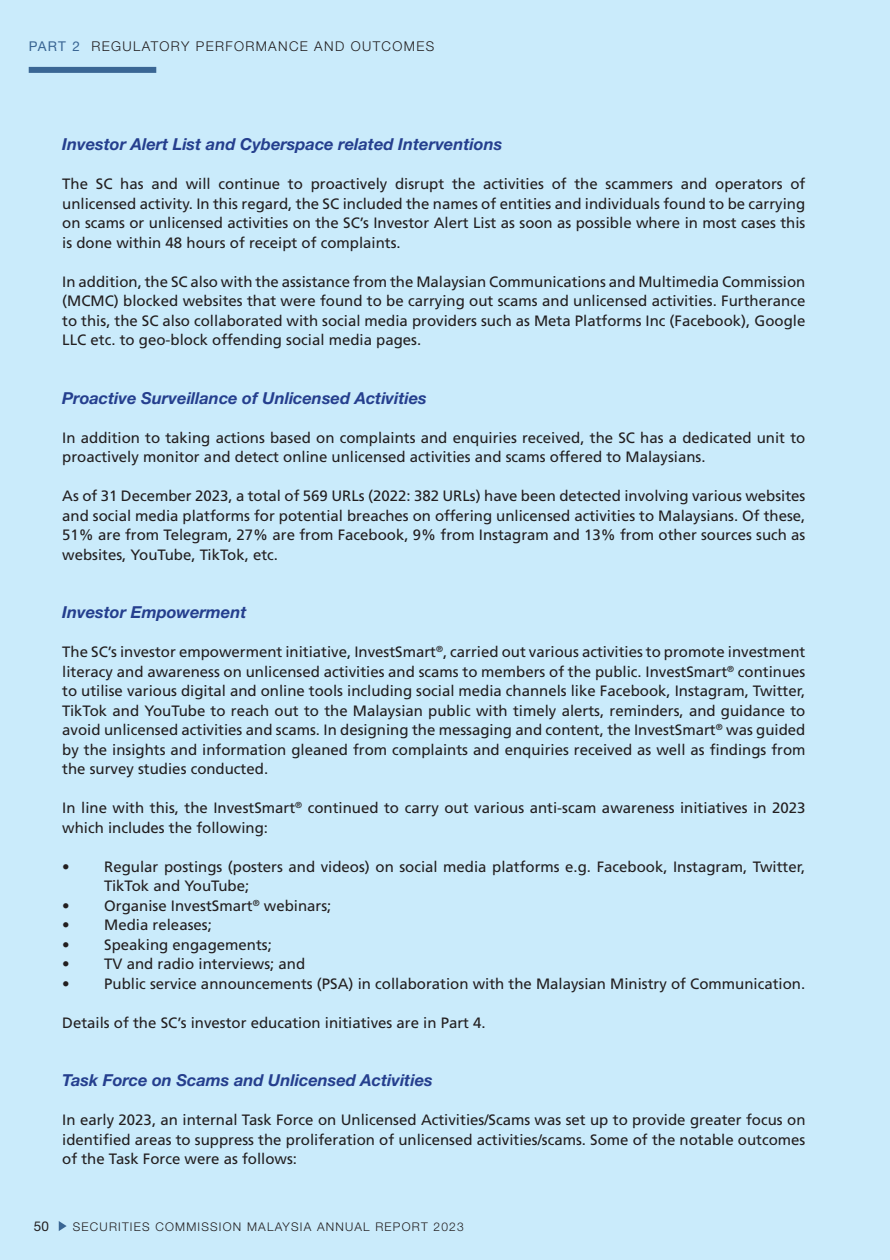
<style>
.page{position:relative;width:890px;height:1260px;background:#caebfb}
.page>*{position:absolute;margin:0;border:0;box-sizing:border-box;transform-origin:0 0}
.t1{font:italic 700 16.5px "Helvetica Neue LT Std";color:#253f8e}
.t2{font:15px/19.5px "Frutiger LT Std";color:#231f20;text-align:justify}
.t3{font:300 13.5px "Helvetica Neue LT Std";letter-spacing:.1em;color:#231f20}
.t4{font:13.5px "Helvetica Neue LT Std";color:#231f20}
.t5{font:300 12px "Helvetica Neue LT Std";letter-spacing:.1em;color:#231f20}
.s1{font-weight:400;color:#3a6694}
</style>
<div class="page">
<svg style="left:59px;top:1221px;width:8px;height:10px"></svg>
<div style="left:29px;top:67px;width:127px;height:6px;background:#3a6694"></div>
<p class="t3" style="left:29px;top:38px;width:407px"><span class="s1">PART 2</span> REGULATORY PERFORMANCE AND OUTCOMES</p>
<p class="t1" style="left:62px;top:134px;width:442px">Investor Alert List and Cyberspace related Interventions</p>
<p class="t2" style="left:62px;top:174px;width:745px">The SC has and will continue to proactively disrupt the activities of the scammers and operators of unlicensed activity. In this regard, the SC included the names of entities and individuals found to be carrying on scams or unlicensed activities on the SC’s Investor Alert List as soon as possible where in most cases this is done within 48 hours of receipt of complaints.</p>
<p class="t2" style="left:62px;top:272px;width:745px">In addition, the SC also with the assistance from the Malaysian Communications and Multimedia Commission (MCMC) blocked websites that were found to be carrying out scams and unlicensed activities. Furtherance to this, the SC also collaborated with social media providers such as Meta Platforms Inc (Facebook), Google LLC etc. to geo-block offending social media pages.</p>
<p class="t1" style="left:62px;top:387px;width:366px">Proactive Surveillance of Unlicensed Activities</p>
<p class="t2" style="left:62px;top:428px;width:745px">In addition to taking actions based on complaints and enquiries received, the SC has a dedicated unit to proactively monitor and detect online unlicensed activities and scams offered to Malaysians.</p>
<p class="t2" style="left:62px;top:486px;width:745px">As of 31 December 2023, a total of 569 URLs (2022: 382 URLs) have been detected involving various websites and social media platforms for potential breaches on offering unlicensed activities to Malaysians. Of these, 51% are from Telegram, 27% are from Facebook, 9% from Instagram and 13% from other sources such as websites, YouTube, TikTok, etc.</p>
<p class="t1" style="left:62px;top:602px;width:186px">Investor Empowerment</p>
<p class="t2" style="left:62px;top:642px;width:745px">The SC’s investor empowerment initiative, InvestSmart<sup>®</sup>, carried out various activities to promote investment literacy and awareness on unlicensed activities and scams to members of the public. InvestSmart<sup>®</sup> continues to utilise various digital and online tools including social media channels like Facebook, Instagram, Twitter, TikTok and YouTube to reach out to the Malaysian public with timely alerts, reminders, and guidance to avoid unlicensed activities and scams. In designing the messaging and content, the InvestSmart<sup>®</sup> was guided by the insights and information gleaned from complaints and enquiries received as well as findings from the survey studies conducted.</p>
<p class="t2" style="left:62px;top:798px;width:745px">In line with this, the InvestSmart<sup>®</sup> continued to carry out various anti-scam awareness initiatives in 2023 which includes the following:</p>
<p class="t2" style="left:104px;top:857px;width:703px;text-indent:-42px">• Regular postings (posters and videos) on social media platforms e.g. Facebook, Instagram, Twitter,<br>TikTok and YouTube;</p>
<p class="t2" style="left:62px;top:896px;width:271px">• Organise InvestSmart<sup>®</sup> webinars;</p>
<p class="t2" style="left:62px;top:915px;width:151px">• Media releases;</p>
<p class="t2" style="left:62px;top:935px;width:211px">• Speaking engagements;</p>
<p class="t2" style="left:62px;top:954px;width:244px">• TV and radio interviews; and</p>
<p class="t2" style="left:62px;top:974px;width:744px">• Public service announcements (PSA) in collaboration with the Malaysian Ministry of Communication.</p>
<p class="t2" style="left:62px;top:1013px;width:425px">Details of the SC’s investor education initiatives are in Part 4.</p>
<p class="t1" style="left:62px;top:1070px;width:372px">Task Force on Scams and Unlicensed Activities</p>
<p class="t2" style="left:62px;top:1110px;width:745px">In early 2023, an internal Task Force on Unlicensed Activities/Scams was set up to provide greater focus on identified areas to suppress the proliferation of unlicensed activities/scams. Some of the notable outcomes of the Task Force were as follows:</p>
<p class="t4" style="left:34px;top:1218px;width:17px">50</p>
<p class="t5" style="left:73px;top:1219px;width:392px">SECURITIES COMMISSION MALAYSIA ANNUAL REPORT 2023</p>
</div>
